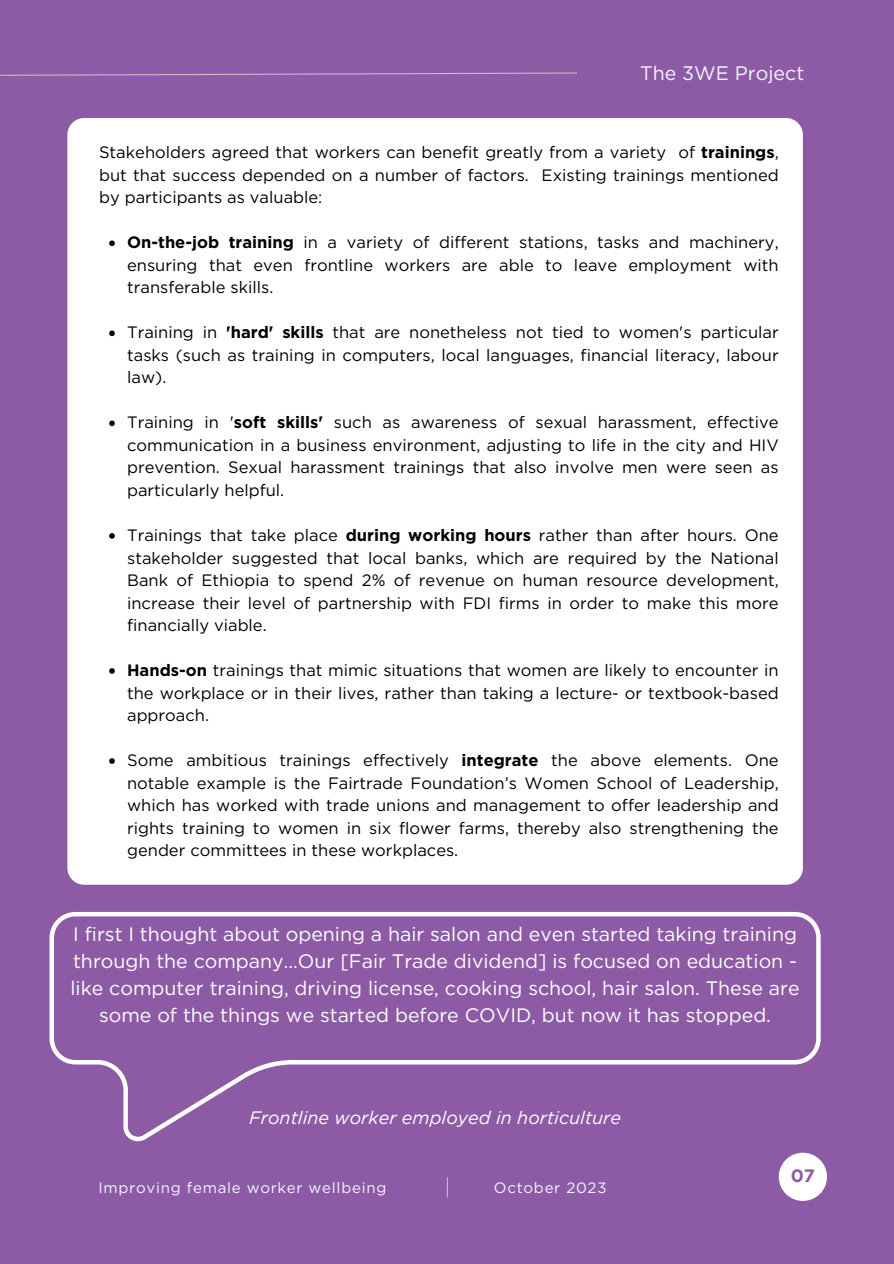
<style>
.page{position:relative;width:894px;height:1264px;background:#fff}
.page>*{position:absolute;margin:0;border:0;box-sizing:border-box;transform-origin:0 0}
.t1{font:19.5px/27px "Gotham";color:#fff;text-align:center}
.t2{font:19.5px "Gotham";color:#f4f6ff}
.t3{font:italic 18px "Gotham";color:#fff}
.t4{font:700 18px "Gotham";color:#8d5ba5}
.t5{font:16.5px/22.5px "Gotham";color:#000;text-align:justify}
.t6{font:15px "Gotham";letter-spacing:.05em;color:#f4f6ff}
.s1{font-weight:700}
</style>
<div class="page">
<div style="left:0;top:0;width:893px;height:1263px;background:#8d5ba5"></div>
<div style="left:778px;top:1152px;width:48px;height:48px;background:#fff;border-radius:50%"></div>
<svg style="left:0;top:72px;width:577px;height:4px"></svg>
<div style="left:67px;top:118px;width:735px;height:766px;background:#fff;border-radius:17px"></div>
<svg style="left:49px;top:911px;width:771px;height:230px"></svg>
<svg style="left:109px;top:240px;width:6px;height:6px"></svg>
<svg style="left:109px;top:330px;width:6px;height:6px"></svg>
<svg style="left:109px;top:420px;width:6px;height:6px"></svg>
<svg style="left:109px;top:533px;width:6px;height:5px"></svg>
<svg style="left:109px;top:668px;width:6px;height:5px"></svg>
<svg style="left:109px;top:758px;width:6px;height:5px"></svg>
<hr style="left:446px;top:1177px;width:2px;height:20px;background:#c9b6d1">
<h1 class="t2" style="left:640px;top:61px;width:165px">The 3WE Project</h1>
<p class="t5" style="left:99px;top:141px;width:681px">Stakeholders agreed that workers can benefit greatly from a variety of <span class="s1">trainings</span>, but that success depended on a number of factors. Existing trainings mentioned by participants as valuable:</p>
<p class="t5" style="left:127px;top:231px;width:653px"><span class="s1">On-the-job training</span> in a variety of different stations, tasks and machinery, ensuring that even frontline workers are able to leave employment with transferable skills.</p>
<p class="t5" style="left:127px;top:321px;width:653px">Training in <span class="s1">'hard' skills</span> that are nonetheless not tied to women's particular tasks (such as training in computers, local languages, financial literacy, labour law).</p>
<p class="t5" style="left:127px;top:411px;width:653px">Training in '<span class="s1">soft skills'</span> such as awareness of sexual harassment, effective communication in a business environment, adjusting to life in the city and HIV prevention. Sexual harassment trainings that also involve men were seen as particularly helpful.</p>
<p class="t5" style="left:127px;top:524px;width:653px">Trainings that take place <span class="s1">during working hours</span> rather than after hours. One stakeholder suggested that local banks, which are required by the National Bank of Ethiopia to spend 2% of revenue on human resource development, increase their level of partnership with FDI firms in order to make this more financially viable.</p>
<h1 class="t5" style="left:127px;top:659px;width:653px"><span class="s1">Hands-on</span> trainings that mimic situations that women are likely to encounter in the workplace or in their lives, rather than taking a lecture- or textbook-based approach.</h1>
<h1 class="t5" style="left:127px;top:749px;width:653px">Some ambitious trainings effectively <span class="s1">integrate</span> the above elements. One notable example is the Fairtrade Foundation’s Women School of Leadership, which has worked with trade unions and management to offer leadership and rights training to women in six flower farms, thereby also strengthening the gender committees in these workplaces.</h1>
<p class="t1" style="left:70px;top:920px;width:730px">I first I thought about opening a hair salon and even started taking training through the company...Our [Fair Trade dividend] is focused on education - like computer training, driving license, cooking school, hair salon. These are some of the things we started before COVID, but now it has stopped.</p>
<p class="t3" style="left:249px;top:1106px;width:373px">Frontline worker employed in horticulture</p>
<p class="t6" style="left:98px;top:1178px;width:289px">Improving female worker wellbeing</p>
<p class="t6" style="left:493px;top:1178px;width:114px">October 2023</p>
<p class="t4" style="left:790px;top:1165px;width:26px">07</p>
</div>
